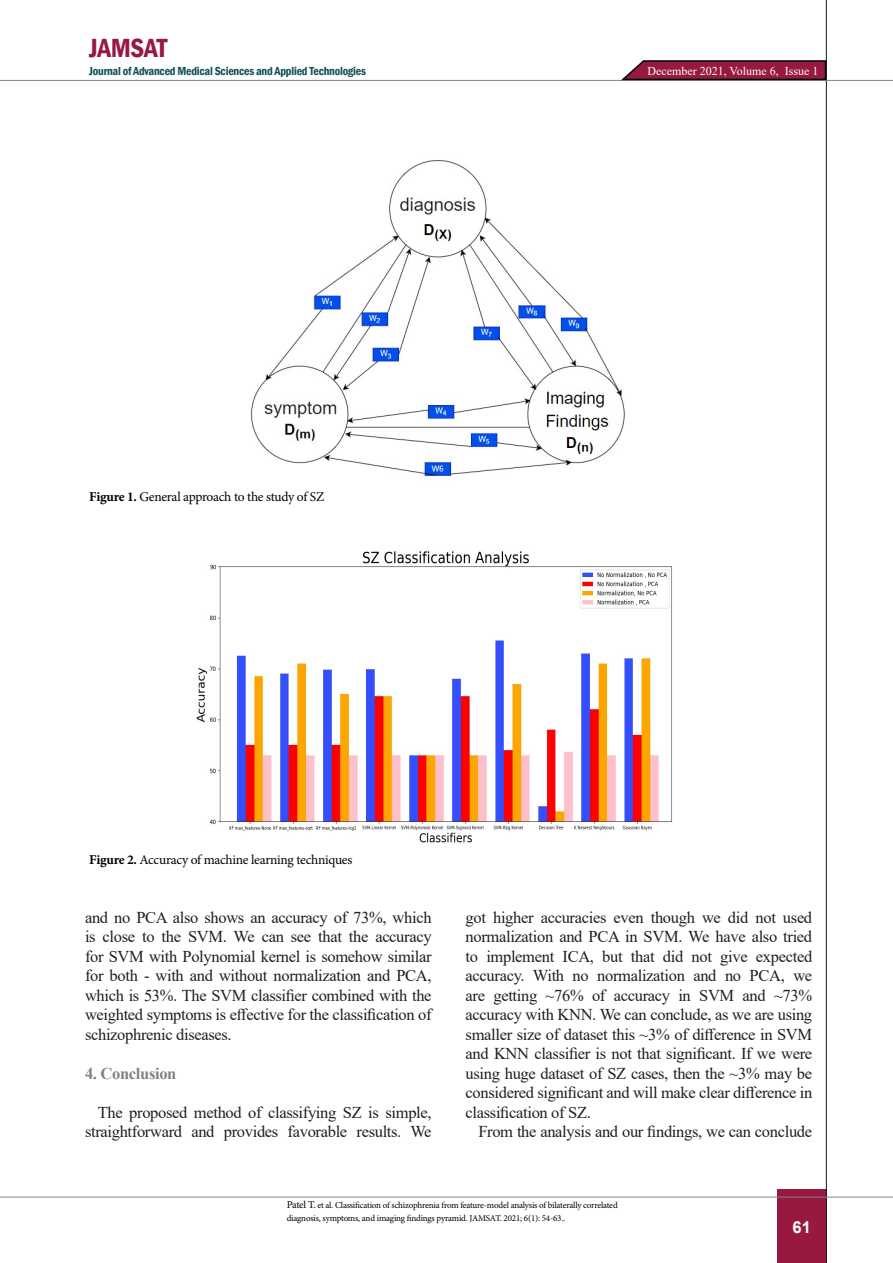
<style>
.page{position:relative;width:893px;height:1263px;background:#fff}
.page>*{position:absolute;margin:0;border:0;box-sizing:border-box;transform-origin:0 0}
.t1{font:600 condensed 27px "Franklin Gothic";letter-spacing:-.02em;color:#971940}
.t2{font:16.5px/19.5px "Times New Roman";letter-spacing:-.02em;color:#221e1f;text-align:justify}
.t3{font:700 16.5px "Times New Roman";letter-spacing:-.02em;color:#828282}
.t4{font:700 16.5px "Arial";color:#fff}
.t5{font:13.5px "Minion Pro";letter-spacing:-.02em;color:#000}
.t6{font:600 condensed 12px "Franklin Gothic";letter-spacing:-.02em;color:#145056}
.t7{font:12px "Times New Roman";color:#fff}
.t8{font:9px/13.5px "Minion Pro";letter-spacing:-.02em;color:#000}
.s1{font-weight:700}
.s2{font-size:10.5px}
</style>
<div class="page">
<div style="left:777px;top:1190px;width:50px;height:73px;background:#971940"></div>
<hr style="left:826px;top:0;width:1px;height:1263px;background:#191919">
<hr style="left:0;top:1197px;width:893px;height:1px;background:#828282">
<hr style="left:0;top:80px;width:893px;height:1px;background:#828282">
<img style="left:250px;top:160px;width:375px;height:317px">
<img style="left:196px;top:551px;width:476px;height:292px">
<svg style="left:619px;top:59px;width:208px;height:22px;background:#8c334f"></svg>
<h1 class="t1" style="left:89px;top:30px;width:80px">JAMSAT</h1>
<p class="t6" style="left:89px;top:63px;width:278px">Journal of Advanced Medical Sciences and Applied Technologies</p>
<p class="t7" style="left:647px;top:62px;width:172px">December 2021, Volume 6, Issue 1</p>
<p class="t5" style="left:89px;top:488px;width:236px"><span class="s1">Figure 1.</span> General approach to the study of SZ</p>
<p class="t5" style="left:89px;top:850px;width:265px"><span class="s1">Figure 2.</span> Accuracy of machine learning techniques</p>
<p class="t2" style="left:85px;top:907px;width:348px">and no PCA also shows an accuracy of 73%, which is close to the SVM. We can see that the accuracy for SVM with Polynomial kernel is somehow similar for both - with and without normalization and PCA, which is 53%. The SVM classifier combined with the weighted symptoms is effective for the classification of schizophrenic diseases.</p>
<p class="t3" style="left:85px;top:1061px;width:93px">4. Conclusion</p>
<p class="t2" style="left:85px;top:1102px;width:348px;text-align:right">The proposed method of classifying SZ is simple, straightforward and provides favorable results. We</p>
<p class="t2" style="left:466px;top:907px;width:348px">got higher accuracies even though we did not used normalization and PCA in SVM. We have also tried to implement ICA, but that did not give expected accuracy. With no normalization and no PCA, we are getting ~76% of accuracy in SVM and ~73% accuracy with KNN. We can conclude, as we are using smaller size of dataset this ~3% of difference in SVM and KNN classifier is not that significant. If we were using huge dataset of SZ cases, then the ~3% may be considered significant and will make clear difference in classification of SZ.</p>
<p class="t2" style="left:478px;top:1121px;width:335px">From the analysis and our findings, we can conclude</p>
<p class="t8" style="left:287px;top:1198px;width:333px"><span class="s2">Patel T.</span> et al. Classification of schizophrenia from feature-model analysis of bilaterally correlated diagnosis, symptoms, and imaging findings pyramid. JAMSAT. 2021; 6(1): 54-63..</p>
<p class="t4" style="left:792px;top:1215px;width:20px">61</p>
</div>
